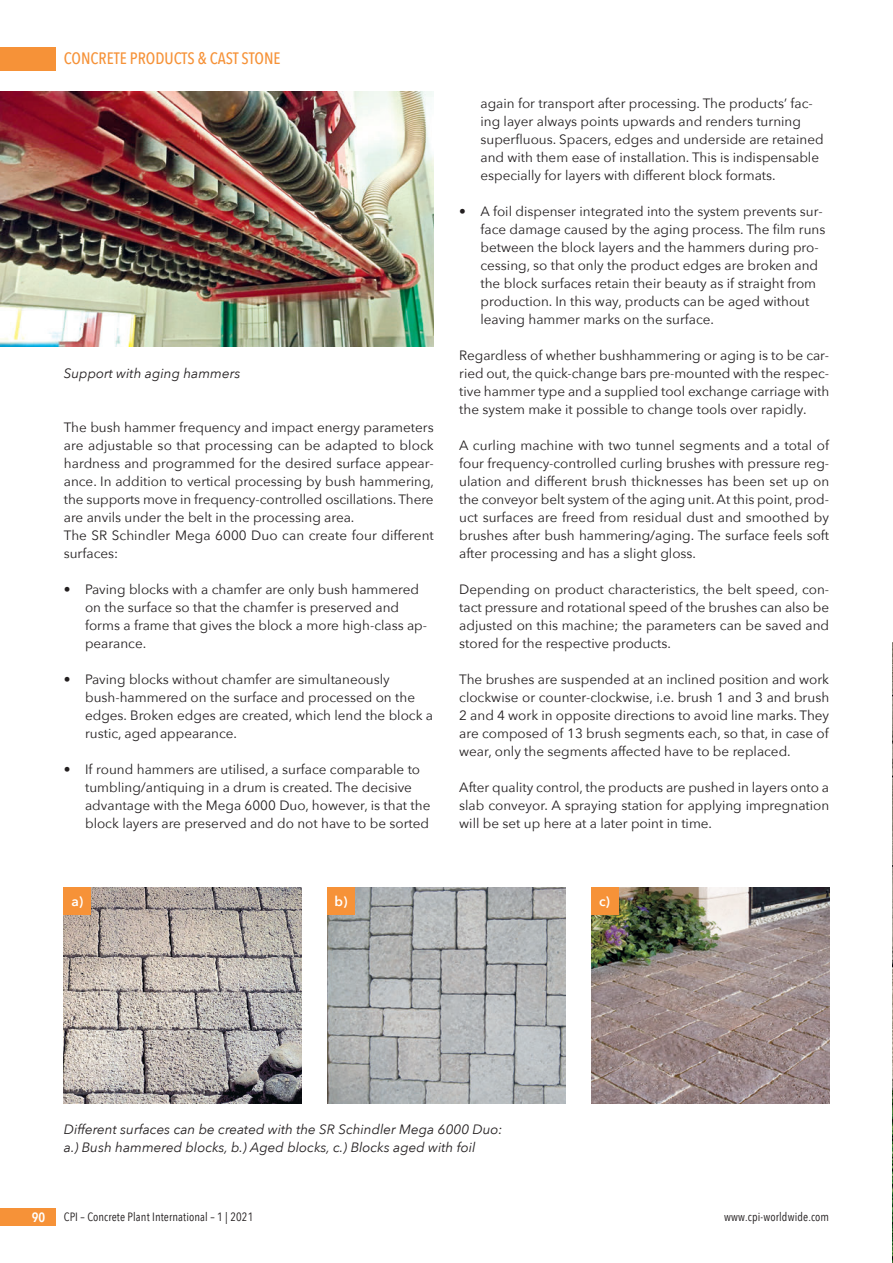
<style>
.page{position:relative;width:893px;height:1263px;background:#fff}
.page>*{position:absolute;margin:0;border:0;box-sizing:border-box;transform-origin:0 0}
.t1{font:500 16.5px "Avenir Next Condensed";color:#f69238}
.t2{font:13.5px/18px "Avenir Next";color:#231f20}
.t3{font:italic 13.5px/18px "Avenir Next";color:#231f20}
.t4{font:600 13.5px "Avenir Next";color:#fff}
.t5{font:600 13.5px "Avenir Next Condensed";color:#fff}
.t6{font:12px "Avenir Next Condensed";letter-spacing:.01em;color:#231f20}
</style>
<div class="page">
<div style="left:0;top:47px;width:55px;height:23px;background:#f69238"></div>
<div style="left:0;top:1208px;width:55px;height:18px;background:#f69238"></div>
<img style="left:892px;top:643px;width:1px;height:614px">
<img style="left:0;top:91px;width:434px;height:256px">
<img style="left:64px;top:888px;width:238px;height:215px">
<img style="left:327px;top:888px;width:239px;height:215px">
<img style="left:591px;top:888px;width:238px;height:215px">
<div style="left:64px;top:888px;width:27px;height:27px;background:#f69238"></div>
<div style="left:327px;top:888px;width:27px;height:27px;background:#f69238"></div>
<div style="left:591px;top:888px;width:27px;height:27px;background:#f69238"></div>
<p class="t1" style="left:64px;top:49px;width:218px">CONCRETE PRODUCTS &amp; CAST STONE</p>
<p class="t3" style="left:64px;top:364px;width:178px">Support with aging hammers</p>
<p class="t2" style="left:64px;top:418px;width:372px">The bush hammer frequency and impact energy parameters are adjustable so that processing can be adapted to block hardness and programmed for the desired surface appear&shy;ance. In addition to vertical processing by bush hammering, the supports move in frequency-controlled oscillations. There are anvils under the belt in the processing area.<br>The SR Schindler Mega 6000 Duo can create four different surfaces:</p>
<p class="t2" style="left:85px;top:580px;width:344px;text-indent:-21px">• Paving blocks with a chamfer are only bush hammered on the surface so that the chamfer is preserved and forms a frame that gives the block a more high-class ap&shy;pearance.</p>
<p class="t2" style="left:85px;top:670px;width:350px;text-indent:-21px">• Paving blocks without chamfer are simultaneously bush-hammered on the surface and processed on the edges. Broken edges are created, which lend the block a rustic, aged appearance.</p>
<p class="t2" style="left:85px;top:760px;width:347px;text-indent:-21px">• If round hammers are utilised, a surface comparable to tumbling/antiquing in a drum is created. The decisive advantage with the Mega 6000 Duo, however, is that the block layers are preserved and do not have to be sorted</p>
<p class="t2" style="left:481px;top:94px;width:345px">again for transport after processing. The products’ fac&shy;ing layer always points upwards and renders turning superfluous. Spacers, edges and underside are retained and with them ease of installation. This is indispensable especially for layers with different block formats.</p>
<p class="t2" style="left:481px;top:202px;width:346px;text-indent:-21px">• A foil dispenser integrated into the system prevents sur&shy;face damage caused by the aging process. The film runs between the block layers and the hammers during pro&shy;cessing, so that only the product edges are broken and the block surfaces retain their beauty as if straight from production. In this way, products can be aged without leaving hammer marks on the surface.</p>
<p class="t2" style="left:459px;top:346px;width:372px;text-align:justify">Regardless of whether bushhammering or aging is to be car&shy;ried out, the quick-change bars pre-mounted with the respec&shy;tive hammer type and a supplied tool exchange carriage with the system make it possible to change tools over rapidly.</p>
<p class="t2" style="left:459px;top:436px;width:372px;text-align:justify">A curling machine with two tunnel segments and a total of four frequency-controlled curling brushes with pressure reg&shy;ulation and different brush thicknesses has been set up on the conveyor belt system of the aging unit. At this point, prod&shy;uct surfaces are freed from residual dust and smoothed by brushes after bush hammering/aging. The surface feels soft after processing and has a slight gloss.</p>
<p class="t2" style="left:459px;top:580px;width:371px;text-align:justify">Depending on product characteristics, the belt speed, con&shy;tact pressure and rotational speed of the brushes can also be adjusted on this machine; the parameters can be saved and stored for the respective products.</p>
<p class="t2" style="left:459px;top:670px;width:371px;text-align:justify">The brushes are suspended at an inclined position and work clockwise or counter-clockwise, i.e. brush 1 and 3 and brush 2 and 4 work in opposite directions to avoid line marks. They are composed of 13 brush segments each, so that, in case of wear, only the segments affected have to be replaced.</p>
<p class="t2" style="left:459px;top:778px;width:371px;text-align:justify">After quality control, the products are pushed in layers onto a slab conveyor. A spraying station for applying impregnation will be set up here at a later point in time.</p>
<p class="t4" style="left:71px;top:890px;width:13px">a)</p>
<p class="t4" style="left:334px;top:890px;width:15px">b)</p>
<p class="t4" style="left:599px;top:890px;width:13px">c)</p>
<p class="t3" style="left:64px;top:1120px;width:440px">Different surfaces can be created with the SR Schindler Mega 6000 Duo: a.) Bush hammered blocks, b.) Aged blocks, c.) Blocks aged with foil</p>
<p class="t5" style="left:32px;top:1206px;width:15px">90</p>
<p class="t6" style="left:64px;top:1207px;width:191px">CPI – Concrete Plant International – 1 | 2021</p>
<p class="t6" style="left:724px;top:1207px;width:107px">www.cpi-worldwide.com</p>
</div>
